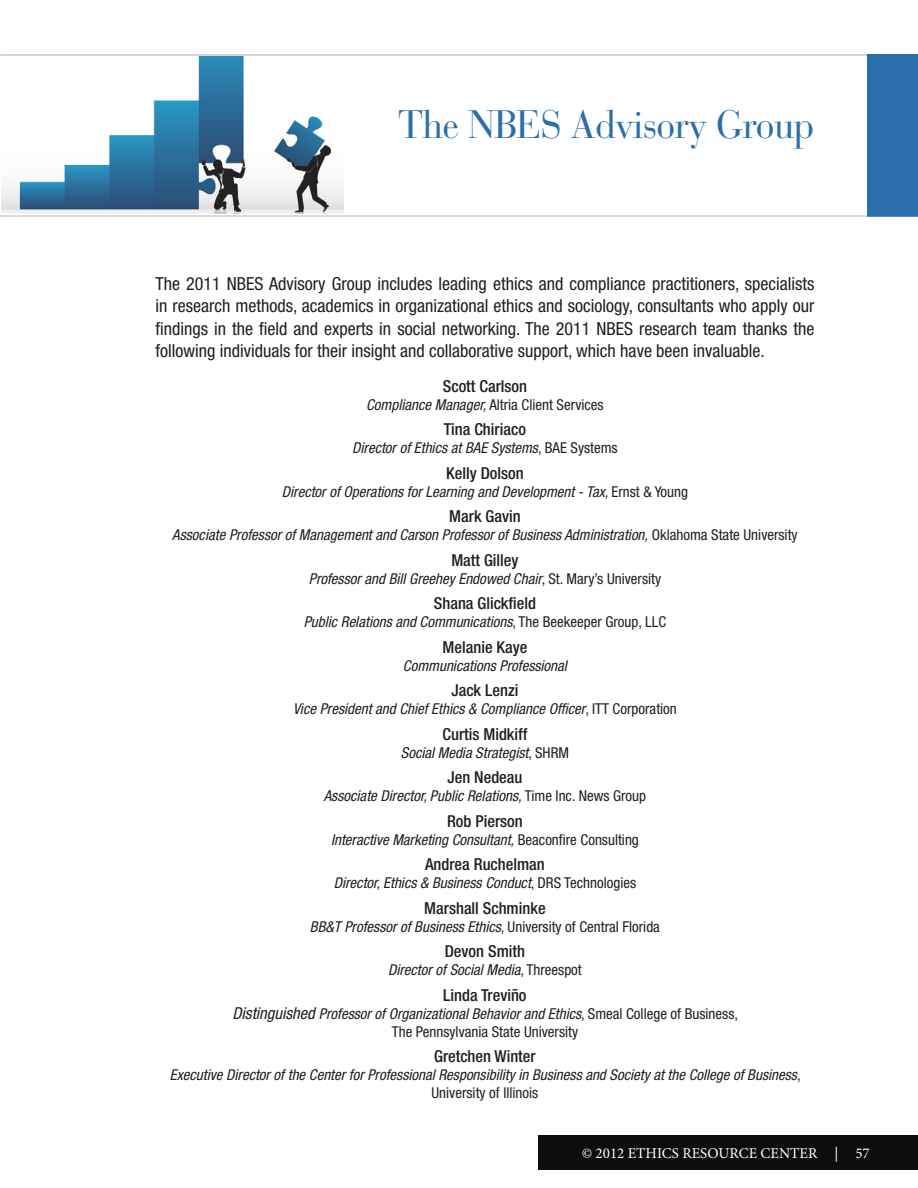
<style>
.page{position:relative;width:918px;height:1188px;background:#fff}
.page>*{position:absolute;margin:0;border:0;box-sizing:border-box;transform-origin:0 0}
.t1{font:39.3px "Bauer Bodoni";letter-spacing:-.02em;color:#2a6eab;scale:.95 1}
.SECTION_TEXT{font:condensed 18px/22.5px "Helvetica Neue";color:#202020;text-align:justify}
.SECTION_TEXT-2{font:500 condensed 16.5px "Helvetica Neue";color:#202020}
.SECTION_TEXT-3{font:italic condensed 15px/18px "Helvetica Neue";color:#202020;text-align:center}
.SECTION_TEXT-4{font:condensed 15px/18px "Helvetica Neue";color:#202020;text-align:center}
.t2{font:15px "Minion Pro";color:#fff}
.s1{font-style:italic}
.s2{font-style:normal}
.s3{font-style:italic;font-size:16.5px}
</style>
<div class="page">
<hr style="left:0;top:54px;width:918px;height:2px;background:#cecece">
<hr style="left:0;top:215px;width:918px;height:2px;background:#cecece">
<img style="left:2px;top:56px;width:341px;height:158px">
<div style="left:868px;top:55px;width:50px;height:161px;background:#2a6eab"></div>
<div style="left:867px;top:54px;width:51px;height:163px;border:2px solid #2a6eab"></div>
<div style="left:538px;top:1135px;width:380px;height:35px;background:#0d0d0d"></div>
<p class="t1" style="left:398px;top:101px;width:440px">The NBES Advisory Group</p>
<p class="SECTION_TEXT" style="left:155px;top:272px;width:661px">The 2011 NBES Advisory Group includes leading ethics and compliance practitioners, specialists in research methods, academics in organizational ethics and sociology, consultants who apply our findings in the field and experts in social networking. The 2011 NBES research team thanks the following individuals for their insight and collaborative support, which have been invaluable.</p>
<p class="SECTION_TEXT-2" style="left:443px;top:376px;width:86px">Scott Carlson</p>
<p class="SECTION_TEXT-4" style="left:366px;top:395px;width:239px"><span class="s1">Compliance Manager,</span> Altria Client Services</p>
<p class="SECTION_TEXT-2" style="left:444px;top:419px;width:84px">Tina Chiriaco</p>
<p class="SECTION_TEXT-3" style="left:352px;top:439px;width:267px">Director of Ethics at BAE Systems<span class="s2">, BAE Systems</span></p>
<p class="SECTION_TEXT-2" style="left:446px;top:463px;width:79px">Kelly Dolson</p>
<p class="SECTION_TEXT-3" style="left:282px;top:482px;width:408px">Director of Operations for Learning and Development - Tax, <span class="s2">Ernst &amp; Young</span></p>
<p class="SECTION_TEXT-2" style="left:449px;top:506px;width:73px">Mark Gavin</p>
<p class="SECTION_TEXT-3" style="left:172px;top:526px;width:627px">Associate Professor of Management and Carson Professor of Business Administration, <span class="s2">Oklahoma State University</span></p>
<p class="SECTION_TEXT-2" style="left:451px;top:550px;width:69px">Matt Gilley</p>
<p class="SECTION_TEXT-3" style="left:309px;top:569px;width:354px">Professor and Bill Greehey Endowed Chair<span class="s2">, St. Mary’s University</span></p>
<p class="SECTION_TEXT-2" style="left:434px;top:593px;width:104px">Shana Glickfield</p>
<p class="SECTION_TEXT-3" style="left:304px;top:613px;width:364px">Public Relations and Communications<span class="s2">, The Beekeeper Group, LLC</span></p>
<p class="SECTION_TEXT-2" style="left:443px;top:637px;width:86px">Melanie Kaye</p>
<p class="SECTION_TEXT-3" style="left:403px;top:656px;width:165px">Communications Professional</p>
<p class="SECTION_TEXT-2" style="left:451px;top:680px;width:69px">Jack Lenzi</p>
<p class="SECTION_TEXT-3" style="left:293px;top:700px;width:385px">Vice President and Chief Ethics &amp; Compliance Officer<span class="s2">, ITT Corporation</span></p>
<p class="SECTION_TEXT-2" style="left:443px;top:724px;width:86px">Curtis Midkiff</p>
<p class="SECTION_TEXT-3" style="left:401px;top:743px;width:170px">Social Media Strategist<span class="s2">, SHRM</span></p>
<p class="SECTION_TEXT-2" style="left:447px;top:767px;width:77px">Jen Nedeau</p>
<p class="SECTION_TEXT-3" style="left:324px;top:787px;width:324px">Associate Director, Public Relations, <span class="s2">Time Inc. News Group</span></p>
<p class="SECTION_TEXT-2" style="left:447px;top:811px;width:77px">Rob Pierson</p>
<p class="SECTION_TEXT-3" style="left:331px;top:830px;width:309px">Interactive Marketing Consultant, <span class="s2">Beaconfire Consulting</span></p>
<p class="SECTION_TEXT-2" style="left:425px;top:854px;width:121px">Andrea Ruchelman</p>
<p class="SECTION_TEXT-3" style="left:334px;top:874px;width:304px">Director, Ethics &amp; Business Conduct<span class="s2">, DRS Technologies</span></p>
<p class="SECTION_TEXT-2" style="left:424px;top:898px;width:123px">Marshall Schminke</p>
<p class="SECTION_TEXT-3" style="left:310px;top:917px;width:352px">BB&amp;T Professor of Business Ethics<span class="s2">, University of Central Florida</span></p>
<p class="SECTION_TEXT-2" style="left:445px;top:941px;width:82px">Devon Smith</p>
<p class="SECTION_TEXT-3" style="left:388px;top:961px;width:195px">Director of Social Media<span class="s2">, Threespot</span></p>
<p class="SECTION_TEXT-2" style="left:443px;top:985px;width:85px">Linda Treviño</p>
<p class="SECTION_TEXT-4" style="left:232px;top:1004px;width:507px"><span class="s3">Distinguished</span> <span class="s1">Professor of Organizational Behavior and Ethics</span>, Smeal College of Business,<br>The Pennsylvania State University</p>
<p class="SECTION_TEXT-2" style="left:434px;top:1046px;width:103px">Gretchen Winter</p>
<p class="SECTION_TEXT-3" style="left:170px;top:1066px;width:632px">Executive Director of the Center for Professional Responsibility in Business and Society at the College of Business<span class="s2">,<br>University of Illinois</span></p>
<p class="t2" style="left:582px;top:1143px;width:290px">© 2012 ETHICS RESOURCE CENTER | 57</p>
</div>
